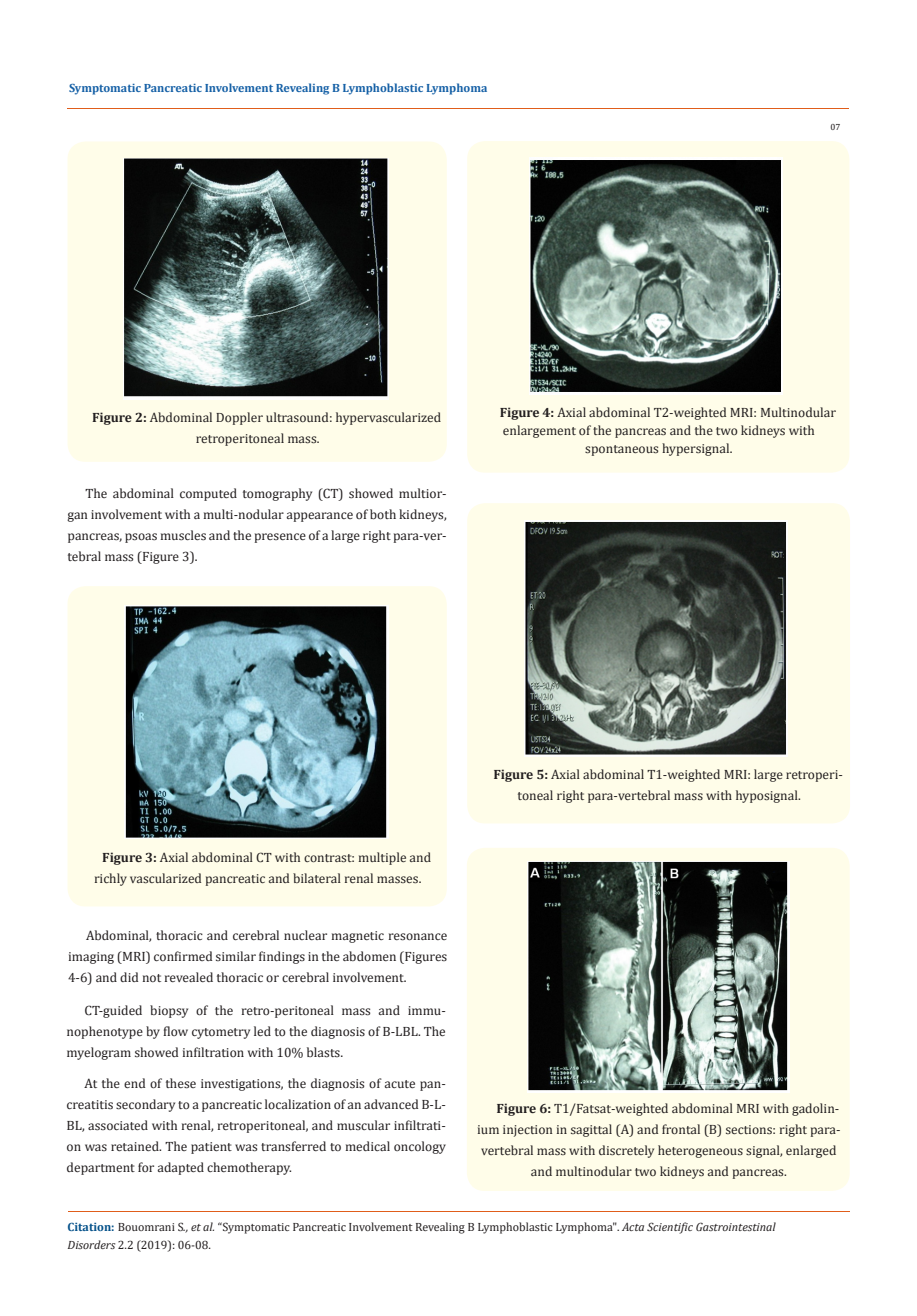
<style>
.page{position:relative;width:917px;height:1316px;background:#fff}
.page>*{position:absolute;margin:0;border:0;box-sizing:border-box;transform-origin:0 0}
._15-OS-Level1-Multip{font:13.5px/21px "Cambria";color:#231f20;text-align:justify}
.t1{font:12px/18px "Cambria";color:#231f20}
.t2{font:700 12px "Cambria";color:#1560a6}
.t3{font:9px "Cambria";color:#231f20}
.s1{font-weight:700}
.s2{font-weight:700;color:#035089}
.s3{font-style:italic}
</style>
<div class="page">
<hr style="left:67px;top:109px;width:782px;height:1px;background:#e05d1a">
<div style="left:67px;top:141px;width:380px;height:321px;background:#fffde9;border-radius:18px"></div>
<img style="left:123px;top:159px;width:265px;height:240px">
<div style="left:67px;top:586px;width:380px;height:320px;background:#fffde9;border-radius:18px"></div>
<img style="left:124px;top:605px;width:264px;height:233px">
<div style="left:467px;top:141px;width:382px;height:331px;background:#fffde9;border-radius:18px"></div>
<img style="left:529px;top:158px;width:253px;height:237px">
<div style="left:467px;top:503px;width:383px;height:320px;background:#fffde9;border-radius:18px"></div>
<img style="left:524px;top:520px;width:263px;height:237px">
<div style="left:467px;top:848px;width:382px;height:343px;background:#fffde9;border-radius:18px"></div>
<img style="left:528px;top:861px;width:261px;height:231px">
<hr style="left:68px;top:1211px;width:781px;height:1px;background:#e05d1a">
<p class="t2" style="left:69px;top:79px;width:420px">Symptomatic Pancreatic Involvement Revealing B Lymphoblastic Lymphoma</p>
<p class="t3" style="left:830px;top:122px;width:11px">07</p>
<p class="_15-OS-Level1-Multip" style="left:196px;top:407px;width:247px;text-indent:-104px"><span class="s1">Figure 2:</span> Abdominal Doppler ultrasound: hypervascularized retroperitoneal mass.</p>
<p class="_15-OS-Level1-Multip" style="left:67px;top:482px;width:381px;text-indent:18px">The abdominal computed tomography (CT) showed multior&shy;gan involvement with a multi-nodular appearance of both kidneys, pancreas, psoas muscles and the presence of a large right para-ver&shy;tebral mass (Figure 3).</p>
<p class="_15-OS-Level1-Multip" style="left:499px;top:402px;width:338px"><span class="s1">Figure 4:</span> Axial abdominal T2-weighted MRI: Multinodular</p>
<p class="_15-OS-Level1-Multip" style="left:503px;top:420px;width:313px">enlargement of the pancreas and the two kidneys with</p>
<p class="_15-OS-Level1-Multip" style="left:585px;top:438px;width:149px">spontaneous hypersignal.</p>
<p class="_15-OS-Level1-Multip" style="left:94px;top:847px;width:339px;text-indent:8px"><span class="s1">Figure 3:</span> Axial abdominal CT with contrast: multiple and richly vascularized pancreatic and bilateral renal masses.</p>
<p class="_15-OS-Level1-Multip" style="left:68px;top:925px;width:381px;text-indent:18px">Abdominal, thoracic and cerebral nuclear magnetic resonance imaging (MRI) confirmed similar findings in the abdomen (Figures 4-6) and did not revealed thoracic or cerebral involvement.</p>
<p class="_15-OS-Level1-Multip" style="left:67px;top:1000px;width:381px;text-indent:18px">CT-guided biopsy of the retro-peritoneal mass and immu&shy;nophenotype by flow cytometry led to the diagnosis of B-LBL. The myelogram showed infiltration with 10% blasts.</p>
<p class="_15-OS-Level1-Multip" style="left:67px;top:1073px;width:381px;text-indent:18px">At the end of these investigations, the diagnosis of acute pan&shy;creatitis secondary to a pancreatic localization of an advanced B-L-BL, associated with renal, retroperitoneal, and muscular infiltrati&shy;on was retained. The patient was transferred to medical oncology department for adapted chemotherapy.</p>
<p class="_15-OS-Level1-Multip" style="left:517px;top:764px;width:327px;text-indent:-24px"><span class="s1">Figure 5:</span> Axial abdominal T1-weighted MRI: large retroperi&shy;toneal right para-vertebral mass with hyposignal.</p>
<p class="_15-OS-Level1-Multip" style="left:496px;top:1097px;width:344px"><span class="s1">Figure 6:</span> T1/Fatsat-weighted abdominal MRI with gadolin-</p>
<p class="_15-OS-Level1-Multip" style="left:477px;top:1118px;width:365px">ium injection in sagittal (A) and frontal (B) sections: right para-</p>
<p class="_15-OS-Level1-Multip" style="left:481px;top:1139px;width:357px">vertebral mass with discretely heterogeneous signal, enlarged</p>
<p class="_15-OS-Level1-Multip" style="left:531px;top:1160px;width:257px">and multinodular two kidneys and pancreas.</p>
<p class="t1" style="left:68px;top:1217px;width:709px"><span class="s2">Citation:</span> Bouomrani S<span class="s3">., et al.</span> “Symptomatic Pancreatic Involvement Revealing B Lymphoblastic Lymphoma". <span class="s3">Acta Scientific Gastrointestinal<br>Disorders</span> 2.2 (2019): 06-08.</p>
</div>
